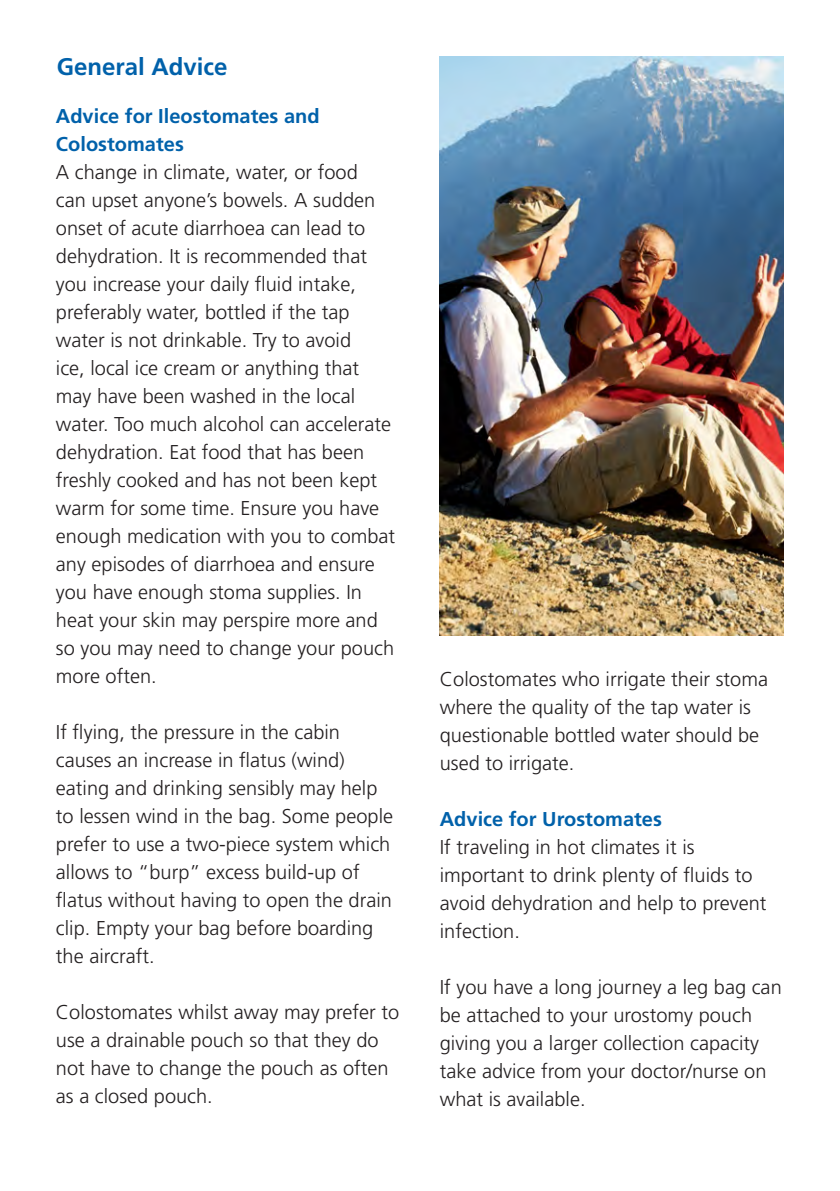
<style>
.page{position:relative;width:840px;height:1191px;background:#fff}
.page>*{position:absolute;margin:0;border:0;box-sizing:border-box;transform-origin:0 0}
.t1{font:700 24px "Frutiger LT Std";color:#0161aa}
.t2{font:300 20px/28px "Frutiger LT Std";color:#231f20}
.t3{font:700 20px/28px "Frutiger LT Std";color:#0161aa}
</style>
<div class="page">
<img style="left:439px;top:57px;width:343px;height:578px">
<p class="t1" style="left:57px;top:52px;width:172px">General Advice</p>
<p class="t3" style="left:56px;top:102px;width:265px">Advice for Ileostomates and<br>Colostomates</p>
<p class="t2" style="left:56px;top:158px;width:340px">A change in climate, water, or food<br>can upset anyone’s bowels. A sudden onset of acute diarrhoea can lead to dehydration. It is recommended that you increase your daily fluid intake, preferably water, bottled if the tap water is not drinkable. Try to avoid<br>ice, local ice cream or anything that may have been washed in the local water. Too much alcohol can accelerate dehydration. Eat food that has been freshly cooked and has not been kept warm for some time. Ensure you have enough medication with you to combat any episodes of diarrhoea and ensure you have enough stoma supplies. In heat your skin may perspire more and so you may need to change your pouch more often.</p>
<p class="t2" style="left:56px;top:718px;width:338px">If flying, the pressure in the cabin causes an increase in flatus (wind) eating and drinking sensibly may help to lessen wind in the bag. Some people prefer to use a two-piece system which allows to “burp” excess build-up of flatus without having to open the drain clip. Empty your bag before boarding the aircraft.</p>
<p class="t2" style="left:56px;top:998px;width:344px">Colostomates whilst away may prefer to use a drainable pouch so that they do not have to change the pouch as often as a closed pouch.</p>
<p class="t2" style="left:439px;top:665px;width:329px">Colostomates who irrigate their stoma where the quality of the tap water is questionable bottled water should be used to irrigate.</p>
<p class="t3" style="left:439px;top:805px;width:223px">Advice for Urostomates</p>
<p class="t2" style="left:439px;top:833px;width:328px">If traveling in hot climates it is important to drink plenty of fluids to avoid dehydration and help to prevent infection.</p>
<p class="t2" style="left:439px;top:973px;width:343px">If you have a long journey a leg bag can be attached to your urostomy pouch giving you a larger collection capacity take advice from your doctor/nurse on what is available.</p>
</div>
